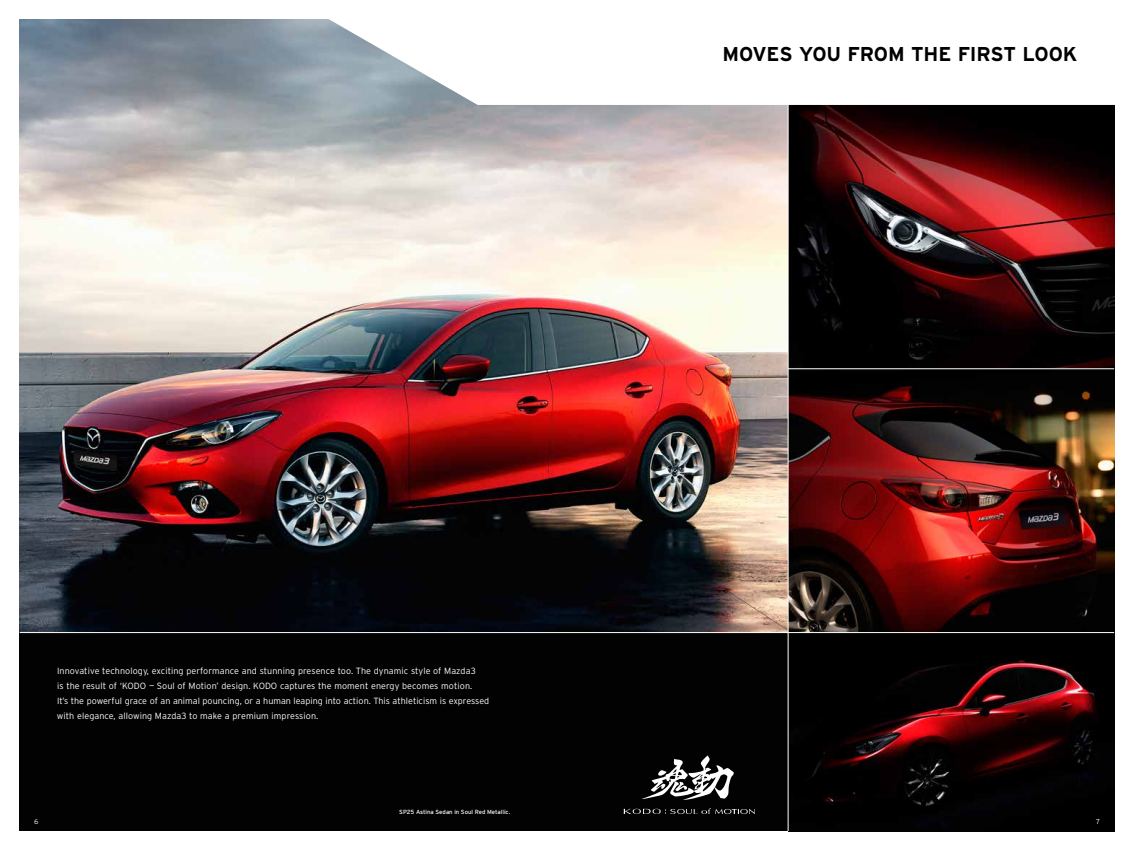
<style>
.page{position:relative;width:1134px;height:851px;background:#fff}
.page>*{position:absolute;margin:0;border:0;box-sizing:border-box;transform-origin:0 0}
.t1{font:700 20px "Interstate";letter-spacing:-.01em;color:#000}
.t2{font:300 9px/15px "Interstate";letter-spacing:.01em;color:#fff}
.t3{font:300 7px "Interstate";color:#fff}
.t4{font:6px "Interstate";color:#fff}
</style>
<div class="page">
<div style="left:20px;top:20px;width:1094px;height:811px;background:#020203"></div>
<img style="left:20px;top:20px;width:768px;height:612px">
<img style="left:789px;top:105px;width:325px;height:701px">
<hr style="left:20px;top:632px;width:1094px;height:1px;background:#fff">
<hr style="left:788px;top:368px;width:326px;height:1px;background:#fff">
<hr style="left:788px;top:105px;width:1px;height:726px;background:#fff">
<svg style="left:295px;top:19px;width:820px;height:86px;background:#f1f3f4"></svg>
<svg style="left:624px;top:808px;width:131px;height:6px"></svg>
<svg style="left:642px;top:755px;width:92px;height:44px"></svg>
<h1 class="t1" style="left:722px;top:42px;width:356px">MOVES YOU FROM THE FIRST LOOK</h1>
<p class="t2" style="left:57px;top:663px;width:434px">Innovative technology, exciting performance and stunning presence too. The dynamic style of Mazda3<br>is the result of ‘KODO — Soul of Motion’ design. KODO captures the moment energy becomes motion.<br>It’s the powerful grace of an animal pouncing, or a human leaping into action. This athleticism is expressed with elegance, allowing Mazda3 to make a premium impression.</p>
<p class="t4" style="left:399px;top:808px;width:113px">SP25 Astina Sedan in Soul Red Metallic.</p>
<p class="t3" style="left:34px;top:817px;width:6px">6</p>
<p class="t3" style="left:1096px;top:817px;width:5px">7</p>
</div>
